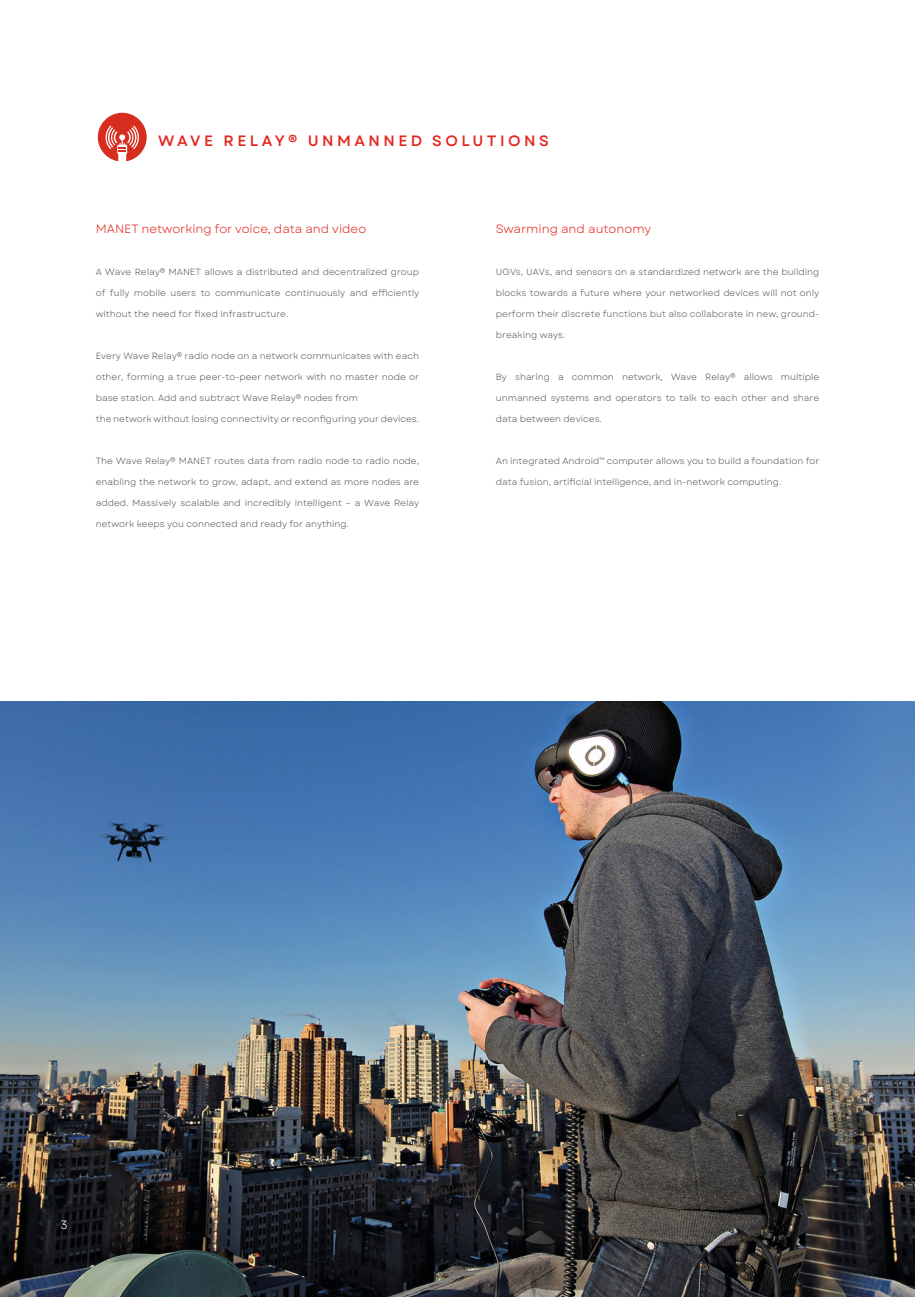
<style>
.page{position:relative;width:915px;height:1297px;background:#fff}
.page>*{position:absolute;margin:0;border:0;box-sizing:border-box;transform-origin:0 0}
.t1{font:500 15px "Garet";letter-spacing:.23em;color:#e3261e}
.t2{font:12px "Garet";color:#e3261e}
.t3{font:12px "Garet";color:#fff}
.t4{font:9px "Garet";color:#575756}
</style>
<div class="page">
<img style="left:0;top:702px;width:914px;height:595px">
<svg style="left:96px;top:112px;width:52px;height:51px"></svg>
<div style="left:95px;top:110px;width:54px;height:54px;border:2px solid #fff;border-radius:50%"></div>
<svg style="left:105px;top:126px;width:34px;height:37px"></svg>
<p class="t1" style="left:158px;top:131px;width:392px">WAVE RELAY® UNMANNED SOLUTIONS</p>
<p class="t2" style="left:96px;top:221px;width:272px">MANET networking for voice, data and video</p>
<p class="t4" style="left:96px;top:266px;width:325px">A Wave Relay® MANET allows a distributed and decentralized group</p>
<p class="t4" style="left:96px;top:287px;width:325px">of fully mobile users to communicate continuously and efficiently</p>
<p class="t4" style="left:96px;top:308px;width:194px">without the need for fixed infrastructure.</p>
<p class="t4" style="left:96px;top:350px;width:325px">Every Wave Relay® radio node on a network communicates with each</p>
<p class="t4" style="left:96px;top:371px;width:325px">other, forming a true peer-to-peer network with no master node or</p>
<p class="t4" style="left:96px;top:392px;width:264px">base station. Add and subtract Wave Relay® nodes from</p>
<p class="t4" style="left:96px;top:413px;width:325px">the network without losing connectivity or reconfiguring your devices.</p>
<p class="t4" style="left:96px;top:455px;width:325px">The Wave Relay® MANET routes data from radio node to radio node,</p>
<p class="t4" style="left:96px;top:476px;width:325px">enabling the network to grow, adapt, and extend as more nodes are</p>
<p class="t4" style="left:96px;top:497px;width:325px">added. Massively scalable and incredibly intelligent – a Wave Relay</p>
<p class="t4" style="left:96px;top:518px;width:254px">network keeps you connected and ready for anything.</p>
<p class="t2" style="left:495px;top:221px;width:157px">Swarming and autonomy</p>
<p class="t4" style="left:495px;top:266px;width:325px">UGVs, UAVs, and sensors on a standardized network are the building</p>
<p class="t4" style="left:495px;top:287px;width:325px">blocks towards a future where your networked devices will not only</p>
<p class="t4" style="left:495px;top:308px;width:325px">perform their discrete functions but also collaborate in new, ground-</p>
<p class="t4" style="left:495px;top:329px;width:71px">breaking ways.</p>
<p class="t4" style="left:495px;top:371px;width:325px">By sharing a common network, Wave Relay® allows multiple</p>
<p class="t4" style="left:495px;top:392px;width:325px">unmanned systems and operators to talk to each other and share</p>
<p class="t4" style="left:495px;top:413px;width:107px">data between devices.</p>
<p class="t4" style="left:495px;top:455px;width:325px">An integrated Android™ computer allows you to build a foundation for</p>
<p class="t4" style="left:495px;top:476px;width:287px">data fusion, artificial intelligence, and in-network computing.</p>
<p class="t3" style="left:60px;top:1217px;width:9px">3</p>
</div>
